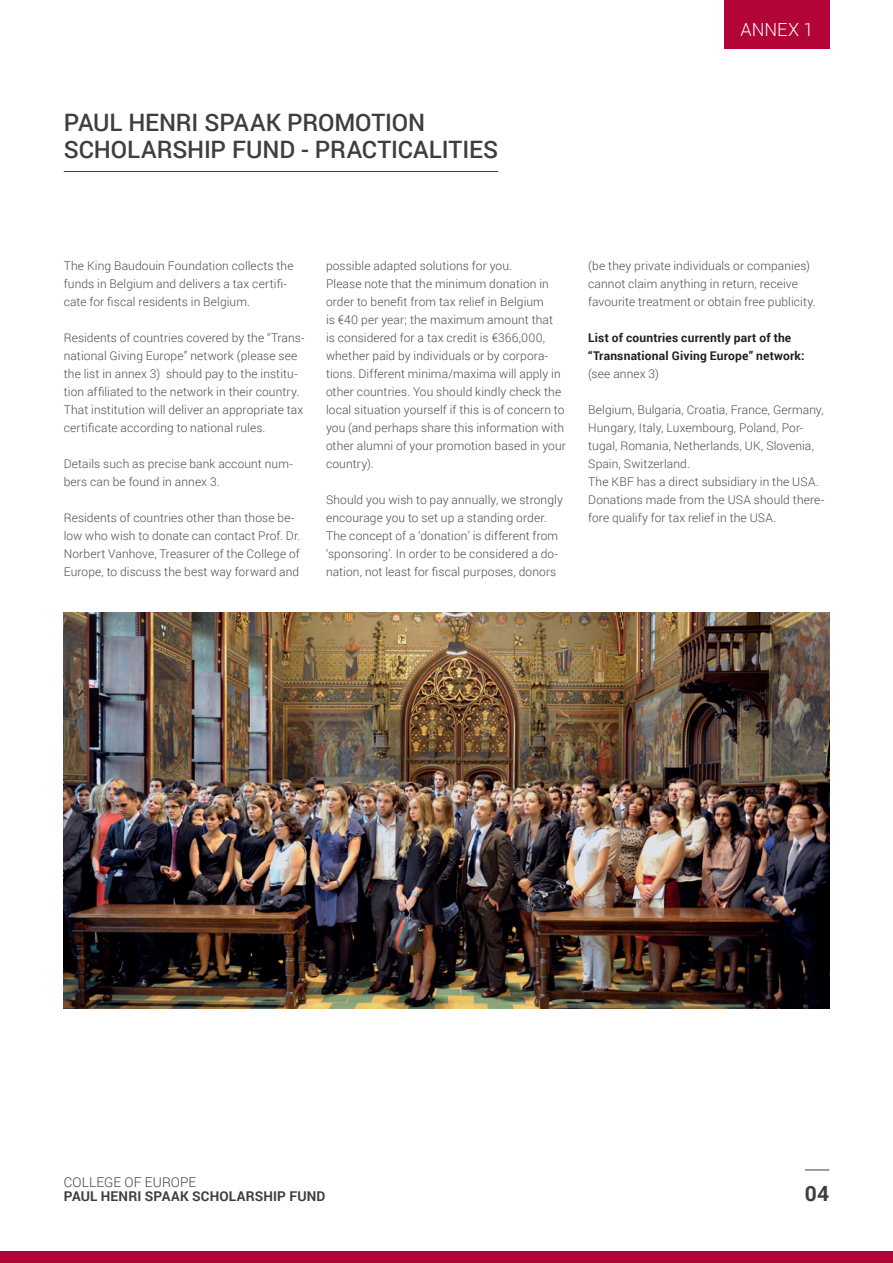
<style>
.page{position:relative;width:893px;height:1263px;background:#fff}
.page>*{position:absolute;margin:0;border:0;box-sizing:border-box;transform-origin:0 0}
.t1{font:500 24px/27px "Roboto";letter-spacing:-.005em;color:#3e3e3f}
.t2{font:700 21px "Roboto";color:#3e3e3f}
.t3{font:300 18px "Roboto";letter-spacing:-.005em;color:#fff}
.t4{font:700 13.5px "Roboto";letter-spacing:.015em;color:#3e3e3f}
.t5{font:300 13.5px "Roboto";letter-spacing:.01em;color:#3e3e3f}
.t6{font:300 12px/18px "Roboto";letter-spacing:.01em;color:#4b4c4d}
.t7{font:700 12px/18px "Roboto";letter-spacing:.015em;color:#231f20}
.s1{font-weight:300;color:#4b4c4d}
</style>
<div class="page">
<div style="left:0;top:1251px;width:893px;height:12px;background:#b30437"></div>
<svg style="left:805px;top:1170px;width:24px;height:1px"></svg>
<hr style="left:64px;top:171px;width:434px;height:1px;background:#3e3e3f">
<div style="left:724px;top:0;width:106px;height:48px;background:#b30437"></div>
<img style="left:64px;top:612px;width:765px;height:396px">
<p class="t1" style="left:64px;top:108px;width:436px">PAUL HENRI SPAAK PROMOTION<br>SCHOLARSHIP FUND - PRACTICALITIES</p>
<p class="t3" style="left:741px;top:17px;width:74px">ANNEX 1</p>
<p class="t6" style="left:64px;top:256px;width:231px">The King Baudouin Foundation collects the funds in Belgium and delivers a tax certifi&shy;cate for fiscal residents in Belgium.</p>
<p class="t6" style="left:64px;top:328px;width:242px">Residents of countries covered by the “Trans&shy;national Giving Europe” network (please see the list in annex 3) should pay to the institu&shy;tion affiliated to the network in their country.<br>That institution will deliver an appropriate tax certificate according to national rules.</p>
<p class="t6" style="left:64px;top:454px;width:231px">Details such as precise bank account num&shy;bers can be found in annex 3.</p>
<p class="t6" style="left:64px;top:508px;width:238px">Residents of countries other than those be&shy;low who wish to donate can contact Prof. Dr.<br>Norbert Vanhove, Treasurer of the College of Europe, to discuss the best way forward and</p>
<p class="t6" style="left:326px;top:256px;width:188px">possible adapted solutions for you.</p>
<p class="t6" style="left:326px;top:274px;width:241px">Please note that the minimum donation in order to benefit from tax relief in Belgium<br>is €40 per year; the maximum amount that<br>is considered for a tax credit is €366,000, whether paid by individuals or by corpora&shy;tions. Different minima/maxima will apply in other countries. You should kindly check the local situation yourself if this is of concern to you (and perhaps share this information with other alumni of your promotion based in your country).</p>
<p class="t6" style="left:326px;top:490px;width:238px">Should you wish to pay annually, we strongly encourage you to set up a standing order.</p>
<p class="t6" style="left:326px;top:526px;width:234px;text-align:justify">The concept of a ‘donation’ is different from ‘sponsoring’. In order to be considered a do&shy;nation, not least for fiscal purposes, donors</p>
<p class="t6" style="left:588px;top:256px;width:229px">(be they private individuals or companies) cannot claim anything in return, receive favourite treatment or obtain free publicity.</p>
<p class="t7" style="left:588px;top:328px;width:218px">List of countries currently part of the “Transnational Giving Europe” network: <span class="s1">(see annex 3)</span></p>
<p class="t6" style="left:588px;top:400px;width:238px">Belgium, Bulgaria, Croatia, France, Germany, Hungary, Italy, Luxembourg, Poland, Por&shy;tugal, Romania, Netherlands, UK, Slovenia, Spain, Switzerland.<br>The KBF has a direct subsidiary in the USA.<br>Donations made from the USA should there&shy;fore qualify for tax relief in the USA.</p>
<p class="t5" style="left:64px;top:1173px;width:134px">COLLEGE OF EUROPE</p>
<p class="t4" style="left:64px;top:1186px;width:263px">PAUL HENRI SPAAK SCHOLARSHIP FUND</p>
<p class="t2" style="left:805px;top:1178px;width:26px">04</p>
</div>
